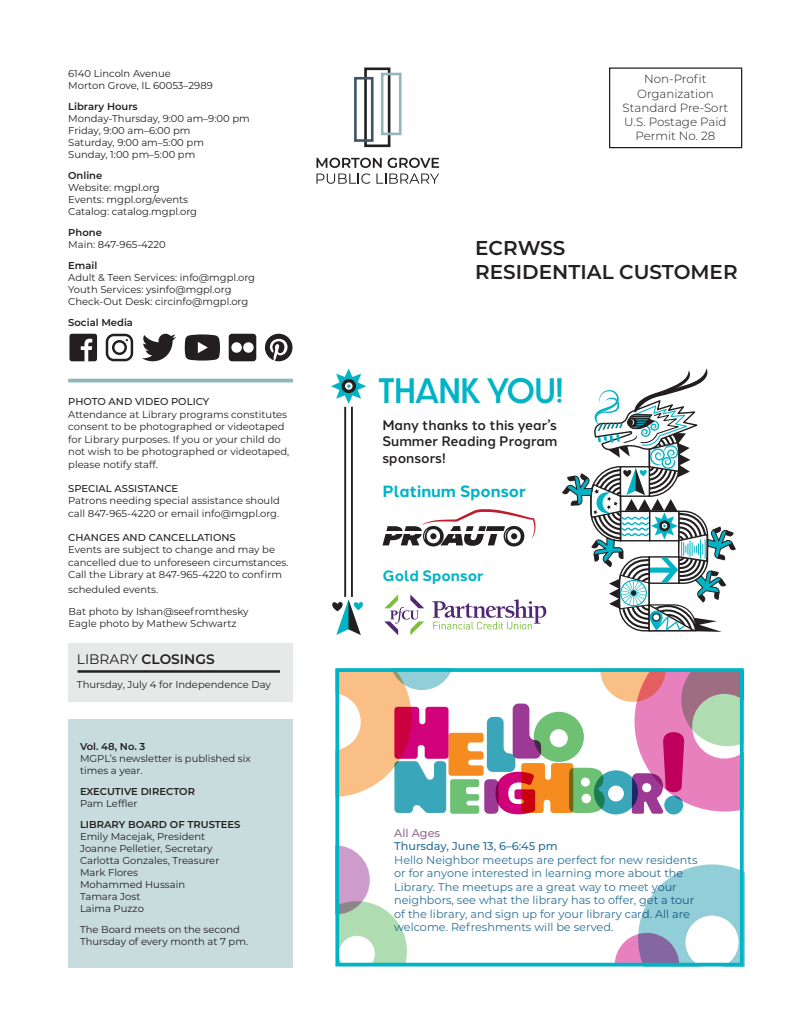
<style>
.page{position:relative;width:810px;height:1035px;background:#fff}
.page>*{position:absolute;margin:0;border:0;box-sizing:border-box;transform-origin:0 0}
.t1{font:500 30px "Dazzle Unicase";color:#00b3c5}
.t2{font:600 20px "Montserrat";color:#231f20}
.t3{font:700 16.25px "Halcom";color:#00b3c5}
.t4{font:700 15px "Halcom";color:#00b3c5}
.t5{font:500 13.75px/16.5px "Halcom";color:#231f20;text-align:justify}
.t6{font:600 13.75px "Montserrat";color:#231f20}
.t7{font:300 11.88px "Montserrat";color:#231f20}
.t8{font:11.25px/13.5px "Montserrat";color:#2b6f98}
.t9{font:500 11.25px "Montserrat";color:#2b6f98}
.t10{font:500 11.25px "Montserrat";color:#8f6c95}
.t11{font:10px/12.5px "Montserrat";color:#231f20}
.t12{font:600 10px "Montserrat";color:#231f20}
.t13{font:500 10px "Montserrat";color:#231f20}
.s1{font-weight:400}
</style>
<div class="page">
<div style="left:609px;top:67px;width:133px;height:81px;border:1px solid #231f20"></div>
<div style="left:68px;top:719px;width:224px;height:249px;background:#c8dbdd"></div>
<svg style="left:317px;top:158px;width:122px;height:26px"></svg>
<div style="left:364px;top:67px;width:26px;height:80px;border:3px solid #231f20"></div>
<div style="left:354px;top:77px;width:20px;height:65px;border:3px solid #3f5465"></div>
<div style="left:381px;top:73px;width:21px;height:62px;border:3px solid #91b7bb"></div>
<svg style="left:142px;top:334px;width:34px;height:27px"></svg>
<svg style="left:69px;top:334px;width:28px;height:27px"></svg>
<svg style="left:265px;top:334px;width:28px;height:27px"></svg>
<svg style="left:106px;top:334px;width:27px;height:27px"></svg>
<svg style="left:229px;top:334px;width:27px;height:27px"></svg>
<svg style="left:185px;top:334px;width:35px;height:27px"></svg>
<hr style="left:68px;top:379px;width:225px;height:3px;background:#91b7bb">
<div style="left:68px;top:643px;width:224px;height:59px;background:#e7e8e8"></div>
<hr style="left:77px;top:670px;width:203px;height:3px;background:#231f20">
<svg style="left:340px;top:845px;width:67px;height:117px"></svg>
<svg style="left:340px;top:673px;width:399px;height:141px"></svg>
<svg style="left:615px;top:864px;width:124px;height:98px"></svg>
<div style="left:335px;top:668px;width:409px;height:299px;border:4px solid #00b3c5"></div>
<svg style="left:332px;top:599px;width:31px;height:36px"></svg>
<svg style="left:331px;top:368px;width:35px;height:36px"></svg>
<hr style="left:344px;top:407px;width:2px;height:190px;background:#231f20">
<hr style="left:351px;top:407px;width:2px;height:190px;background:#231f20">
<svg style="left:562px;top:368px;width:174px;height:264px"></svg>
<svg style="left:383px;top:509px;width:152px;height:37px"></svg>
<svg style="left:384px;top:594px;width:40px;height:41px"></svg>
<svg style="left:432px;top:599px;width:114px;height:30px"></svg>
<p class="t11" style="left:68px;top:67px;width:104px">6140 Lincoln Avenue</p>
<p class="t11" style="left:68px;top:79px;width:146px">Morton Grove, IL 60053–2989</p>
<p class="t12" style="left:68px;top:100px;width:71px">Library Hours</p>
<p class="t11" style="left:68px;top:112px;width:183px">Monday-Thursday, 9:00 am–9:00 pm</p>
<p class="t11" style="left:68px;top:124px;width:124px">Friday, 9:00 am–6:00 pm</p>
<p class="t11" style="left:68px;top:136px;width:137px">Saturday, 9:00 am–5:00 pm</p>
<p class="t11" style="left:68px;top:148px;width:129px">Sunday, 1:00 pm–5:00 pm</p>
<p class="t12" style="left:68px;top:169px;width:36px">Online</p>
<p class="t11" style="left:68px;top:181px;width:93px">Website: mgpl.org</p>
<p class="t11" style="left:68px;top:193px;width:121px">Events: mgpl.org/events</p>
<p class="t11" style="left:68px;top:205px;width:130px">Catalog: catalog.mgpl.org</p>
<p class="t12" style="left:68px;top:226px;width:35px">Phone</p>
<p class="t11" style="left:68px;top:238px;width:99px">Main: 847-965-4220</p>
<p class="t12" style="left:68px;top:259px;width:31px">Email</p>
<p class="t11" style="left:68px;top:271px;width:188px">Adult &amp; Teen Services: info@mgpl.org</p>
<p class="t11" style="left:68px;top:283px;width:165px">Youth Services: ysinfo@mgpl.org</p>
<p class="t11" style="left:68px;top:295px;width:182px">Check-Out Desk: circinfo@mgpl.org</p>
<p class="t12" style="left:68px;top:316px;width:66px">Social Media</p>
<p class="t13" style="left:68px;top:395px;width:143px">PHOTO AND VIDEO POLICY</p>
<p class="t11" style="left:68px;top:408px;width:223px">Attendance at Library programs constitutes consent to be photographed or videotaped for Library purposes. If you or your child do not wish to be photographed or videotaped, please notify staff.</p>
<p class="t13" style="left:68px;top:481px;width:112px">SPECIAL ASSISTANCE</p>
<p class="t11" style="left:68px;top:494px;width:213px">Patrons needing special assistance should call 847-965-4220 or email info@mgpl.org.</p>
<p class="t13" style="left:68px;top:530px;width:169px">CHANGES AND CANCELLATIONS</p>
<p class="t11" style="left:68px;top:543px;width:222px">Events are subject to change and may be cancelled due to unforeseen circumstances.<br>Call the Library at 847-965-4220 to confirm</p>
<p class="t11" style="left:68px;top:583px;width:91px">scheduled events.</p>
<p class="t11" style="left:69px;top:605px;width:181px">Bat photo by Ishan@seefromthesky</p>
<p class="t11" style="left:69px;top:617px;width:169px">Eagle photo by Mathew Schwartz</p>
<p class="t6" style="left:77px;top:650px;width:139px"><span class="s1">LIBRARY</span> CLOSINGS</p>
<p class="t11" style="left:77px;top:678px;width:195px">Thursday, July 4 for Independence Day</p>
<p class="t12" style="left:80px;top:739px;width:67px">Vol. 48, No. 3</p>
<p class="t11" style="left:80px;top:752px;width:172px;line-height:12px">MGPL’s newsletter is published six times a year.</p>
<p class="t12" style="left:80px;top:784px;width:116px">EXECUTIVE DIRECTOR</p>
<p class="t11" style="left:80px;top:796px;width:59px">Pam Leffler</p>
<p class="t12" style="left:80px;top:817px;width:162px">LIBRARY BOARD OF TRUSTEES</p>
<p class="t11" style="left:80px;top:829px;width:127px">Emily Macejak, President</p>
<p class="t11" style="left:80px;top:841px;width:134px">Joanne Pelletier, Secretary</p>
<p class="t11" style="left:80px;top:853px;width:141px">Carlotta Gonzales, Treasurer</p>
<p class="t11" style="left:80px;top:865px;width:60px">Mark Flores</p>
<p class="t11" style="left:80px;top:877px;width:107px">Mohammed Hussain</p>
<p class="t11" style="left:80px;top:889px;width:62px">Tamara Jost</p>
<p class="t11" style="left:80px;top:901px;width:65px">Laima Puzzo</p>
<p class="t11" style="left:80px;top:923px;width:170px;line-height:12px">The Board meets on the second<br>Thursday of every month at 7 pm.</p>
<p class="t7" style="left:644px;top:71px;width:64px">Non-Profit</p>
<p class="t7" style="left:637px;top:85px;width:78px">Organization</p>
<p class="t7" style="left:622px;top:100px;width:107px">Standard Pre-Sort</p>
<p class="t7" style="left:624px;top:114px;width:104px">U.S. Postage Paid</p>
<p class="t7" style="left:635px;top:128px;width:81px">Permit No. 28</p>
<p class="t2" style="left:475px;top:234px;width:92px">ECRWSS</p>
<p class="t2" style="left:475px;top:258px;width:264px">RESIDENTIAL CUSTOMER</p>
<p class="t1" style="left:379px;top:368px;width:186px">THANK YOU!</p>
<p class="t5" style="left:382px;top:415px;width:177px">Many thanks to this year’s Summer Reading Program sponsors!</p>
<p class="t3" style="left:382px;top:478px;width:145px">Platinum Sponsor</p>
<p class="t4" style="left:382px;top:564px;width:103px">Gold Sponsor</p>
<p class="t10" style="left:394px;top:825px;width:48px">All Ages</p>
<p class="t9" style="left:394px;top:839px;width:165px">Thursday, June 13, 6–6:45 pm</p>
<p class="t8" style="left:394px;top:853px;width:305px">Hello Neighbor meetups are perfect for new residents or for anyone interested in learning more about the Library. The meetups are a great way to meet your neighbors, see what the library has to offer, get a tour of the library, and sign up for your library card. All are welcome. Refreshments will be served.</p>
</div>
